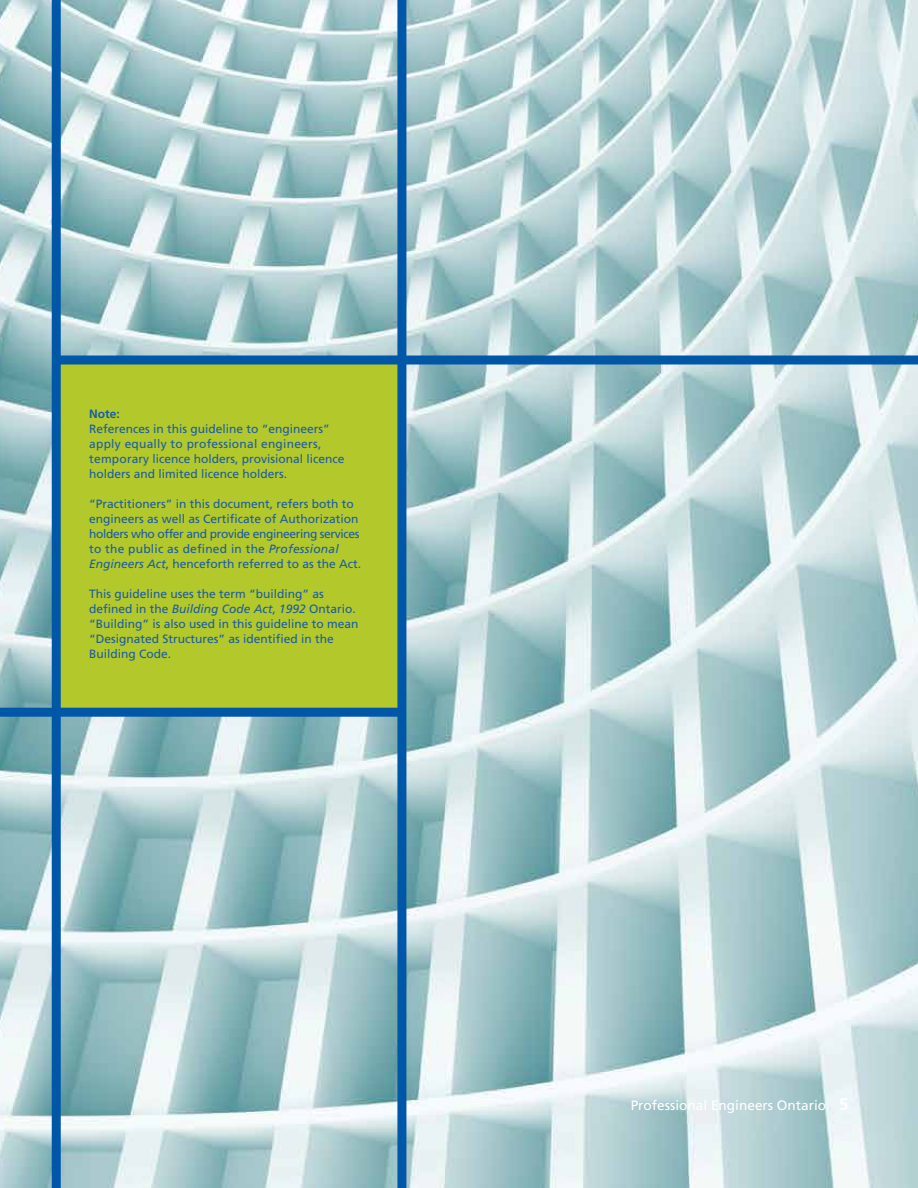
<style>
.page{position:relative;width:918px;height:1188px;background:#fff}
.page>*{position:absolute;margin:0;border:0;box-sizing:border-box;transform-origin:0 0}
.t1{font:13.65px "Frutiger";color:#fff}
.t2{font:12px/15px "Frutiger";color:#1a5baa}
.t3{font:700 12px "Frutiger";color:#1a5baa}
.s1{font-style:italic}
.s2{font-weight:700;font-size:16.65px}
</style>
<div class="page">
<img style="left:0;top:0;width:918px;height:1188px">
<div style="left:59px;top:364px;width:345px;height:346px;background:#b2c82b"></div>
<div style="left:0;top:708px;width:400px;height:9px;background:#0056a7"></div>
<div style="left:397px;top:0;width:9px;height:1188px;background:#0056a7"></div>
<div style="left:52px;top:0;width:9px;height:1188px;background:#0056a7"></div>
<div style="left:56px;top:356px;width:862px;height:8px;background:#0056a7"></div>
<p class="t3" style="left:89px;top:407px;width:32px">Note:</p>
<p class="t2" style="left:89px;top:421px;width:257px">References in this guideline to “engineers” apply equally to professional engineers, temporary licence holders, provisional licence holders and limited licence holders.</p>
<p class="t2" style="left:89px;top:496px;width:274px">“Practitioners” in this document, refers both to engineers as well as Certificate of Authorization holders who offer and provide engineering services to the public as defined in the <span class="s1">Professional Engineers Act</span>, henceforth referred to as the Act.</p>
<p class="t2" style="left:89px;top:586px;width:271px">This guideline uses the term “building” as defined in the <span class="s1">Building Code Act</span>, <span class="s1">1992</span> Ontario. “Building” is also used in this guideline to mean “Designated Structures” as identified in the Building Code.</p>
<p class="t1" style="left:631px;top:1097px;width:219px">Professional Engineers Ontario <span class="s2">5</span></p>
</div>
